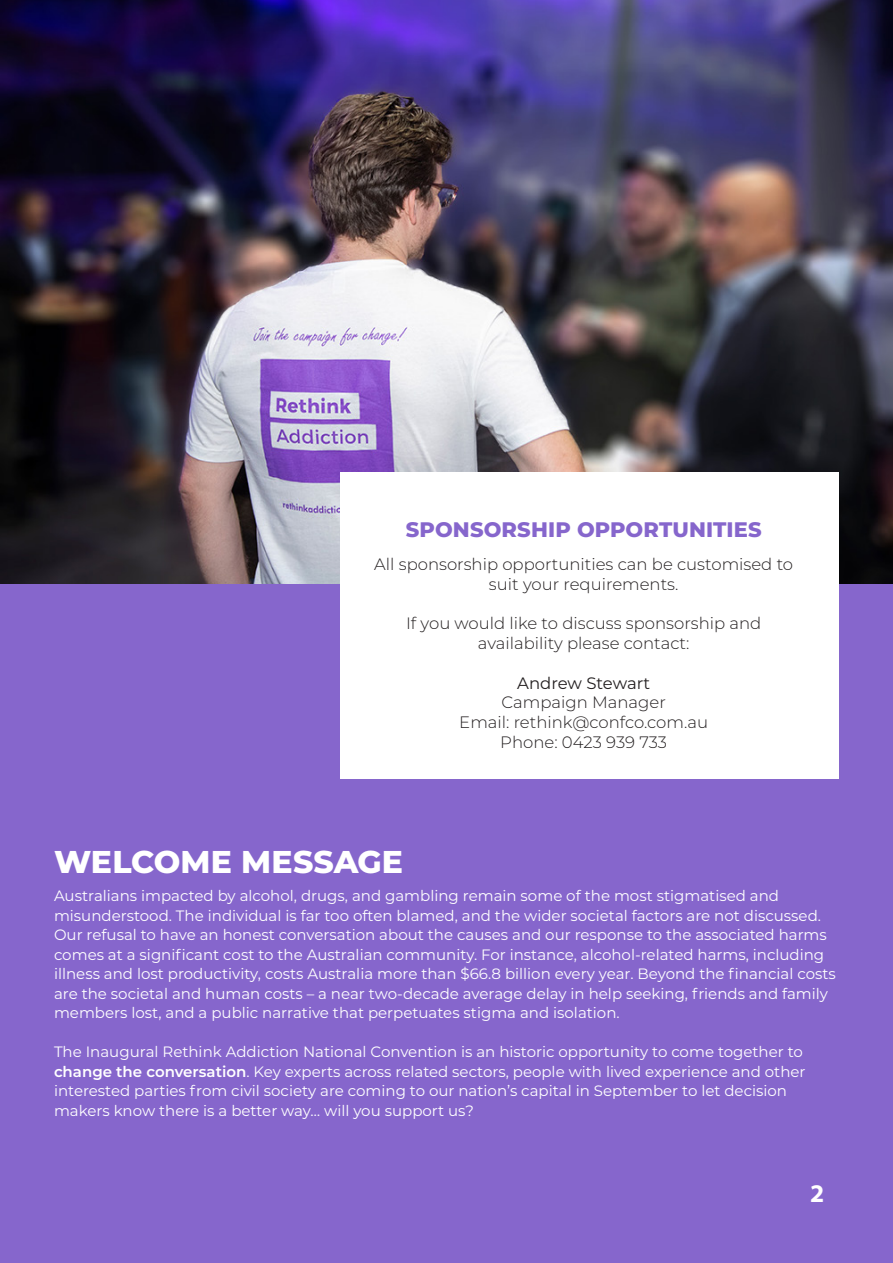
<style>
.page{position:relative;width:893px;height:1263px;background:#fff}
.page>*{position:absolute;margin:0;border:0;box-sizing:border-box;transform-origin:0 0}
.t1{font:800 31.5px "Montserrat";letter-spacing:.005em;color:#fff}
.t2{font:700 25.5px "Myriad Pro";color:#fff}
.t3{font:800 21px "Montserrat";letter-spacing:.005em;color:#8666cc}
.t4{font:300 16.5px/19.8px "Montserrat";color:#231f20;text-align:center}
.t5{font:16.5px "Montserrat";color:#231f20}
.t6{font:15px/19.5px "Montserrat";color:#fff}
.s1{font-weight:600}
</style>
<div class="page">
<div style="left:1px;top:580px;width:892px;height:683px;background:#8666cc"></div>
<img style="left:1px;top:0;width:892px;height:584px">
<div style="left:340px;top:472px;width:499px;height:306px;background:#fff"></div>
<p class="t3" style="left:406px;top:514px;width:357px">SPONSORSHIP OPPORTUNITIES</p>
<p class="t4" style="left:374px;top:553px;width:420px">All sponsorship opportunities can be customised to suit your requirements.</p>
<p class="t4" style="left:406px;top:613px;width:357px">If you would like to discuss sponsorship and availability please contact:</p>
<p class="t5" style="left:517px;top:671px;width:135px">Andrew Stewart</p>
<p class="t4" style="left:502px;top:692px;width:166px">Campaign Manager</p>
<p class="t4" style="left:459px;top:712px;width:250px">Email: rethink@confco.com.au</p>
<p class="t4" style="left:500px;top:732px;width:168px">Phone: 0423 939 733</p>
<p class="t1" style="left:54px;top:838px;width:351px">WELCOME MESSAGE</p>
<p class="t6" style="left:54px;top:885px;width:783px">Australians impacted by alcohol, drugs, and gambling remain some of the most stigmatised and misunderstood. The individual is far too often blamed, and the wider societal factors are not discussed.<br>Our refusal to have an honest conversation about the causes and our response to the associated harms comes at a significant cost to the Australian community. For instance, alcohol-related harms, including illness and lost productivity, costs Australia more than $66.8 billion every year. Beyond the financial costs are the societal and human costs – a near two-decade average delay in help seeking, friends and family members lost, and a public narrative that perpetuates stigma and isolation.</p>
<p class="t6" style="left:54px;top:1041px;width:753px">The Inaugural Rethink Addiction National Convention is an historic opportunity to come together to <span class="s1">change the conversation</span>. Key experts across related sectors, people with lived experience and other interested parties from civil society are coming to our nation’s capital in September to let decision makers know there is a better way… will you support us?</p>
<p class="t2" style="left:810px;top:1177px;width:16px">2</p>
</div>
